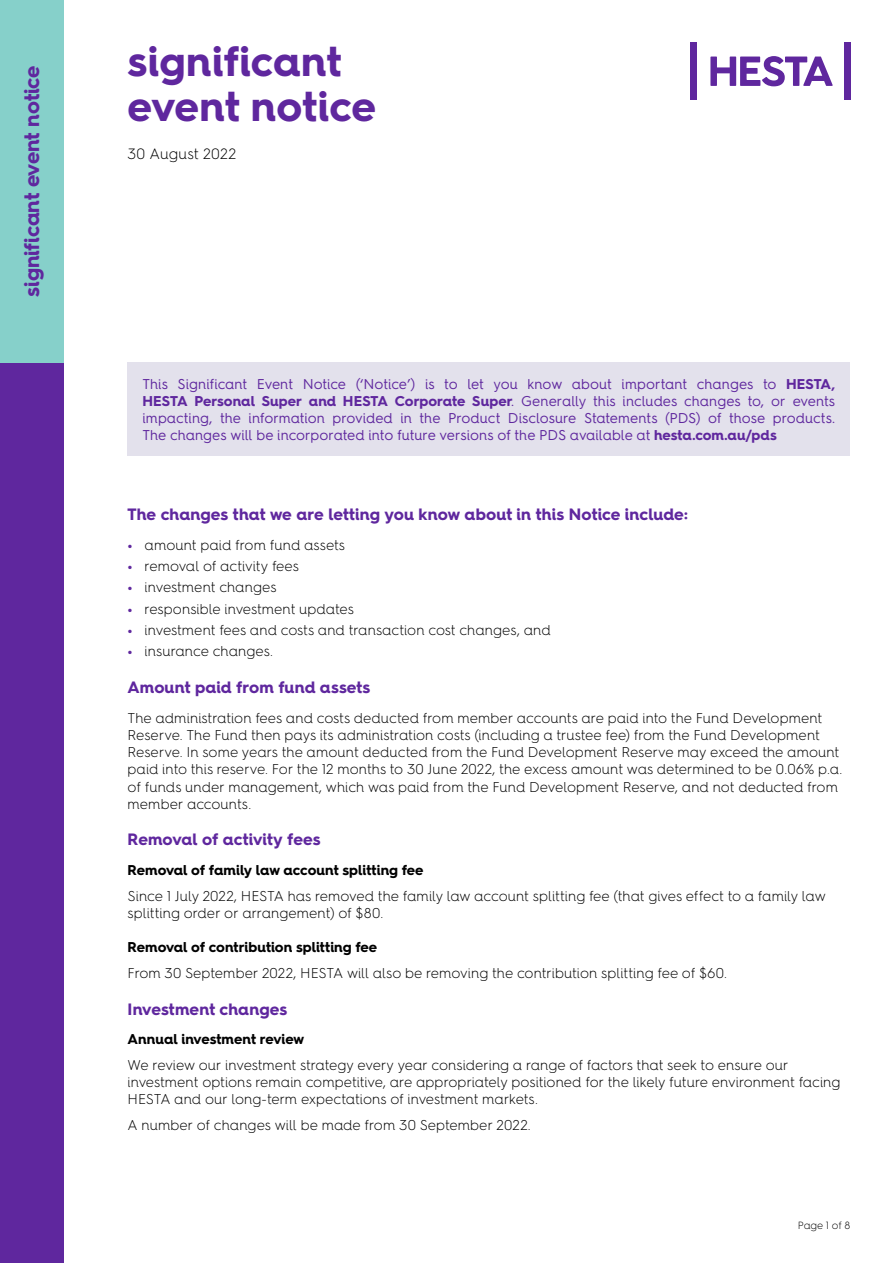
<style>
.page{position:relative;width:893px;height:1263px;background:#fff}
.page>*{position:absolute;margin:0;border:0;box-sizing:border-box;transform-origin:0 0}
.t1{font:700 42px/45px "Hurme Geometric Sans 4";letter-spacing:.005em;color:#5f279e}
.t2{font:700 21px "Hurme Geometric Sans 4";letter-spacing:-.005em;color:#5f279e}
.t3{font:700 16.5px "Hurme Geometric Sans 4";letter-spacing:.005em;color:#5f279e}
.t4{font:300 15px "Hurme Geometric Sans 4";letter-spacing:.01em;color:#000}
.t5{font:300 14.25px/17.1px "Hurme Geometric Sans 4";letter-spacing:-.01em;color:#000}
.t6{font:14.25px/17.1px "Hurme Geometric Sans 4";letter-spacing:-.005em;color:#5f279e;text-align:justify}
.t7{font:700 14.25px "Hurme Geometric Sans 4";color:#000}
.t8{font:300 10.5px "Hurme Geometric Sans 4";letter-spacing:-.02em;color:#000}
.s1{font-weight:700}
.s2{font-weight:700;color:#5f279e}
</style>
<div class="page">
<div style="left:128px;top:362px;width:722px;height:93px;background:#e3e1ec"></div>
<div style="left:690px;top:43px;width:6px;height:57px;background:#5f279e"></div>
<div style="left:844px;top:43px;width:6px;height:57px;background:#5f279e"></div>
<svg style="left:710px;top:56px;width:123px;height:30px"></svg>
<div style="left:0;top:362px;width:64px;height:901px;background:#5f279e"></div>
<div style="left:0;top:0;width:64px;height:362px;background:#86d0ca"></div>
<h2 class="t2" style="left:17px;top:297px;width:233px;rotate:-90deg">significant event notice</h2>
<h1 class="t1" style="left:128px;top:39px;width:250px">significant event notice</h1>
<p class="t4" style="left:128px;top:144px;width:110px">30 August 2022</p>
<p class="t6" style="left:142px;top:375px;width:694px">This Significant Event Notice (‘Notice’) is to let you know about important changes to <span class="s1">HESTA, HESTA Personal Super and HESTA Corporate Super</span>. Generally this includes changes to, or events impacting, the information provided in the Product Disclosure Statements (PDS) of those products.<br>The changes will be incorporated into future versions of the PDS available at <span class="s1">hesta.com.au/pds</span></p>
<p class="t3" style="left:128px;top:502px;width:562px">The changes that we are letting you know about in this Notice include:</p>
<p class="t5" style="left:128px;top:536px;width:219px"><span class="s2">•</span> amount paid from fund assets</p>
<p class="t5" style="left:128px;top:557px;width:173px"><span class="s2">•</span> removal of activity fees</p>
<p class="t5" style="left:128px;top:579px;width:150px"><span class="s2">•</span> investment changes</p>
<p class="t5" style="left:128px;top:600px;width:228px"><span class="s2">•</span> responsible investment updates</p>
<p class="t5" style="left:128px;top:621px;width:425px"><span class="s2">•</span> investment fees and costs and transaction cost changes, and</p>
<p class="t5" style="left:128px;top:643px;width:147px"><span class="s2">•</span> insurance changes.</p>
<p class="t3" style="left:128px;top:676px;width:244px">Amount paid from fund assets</p>
<p class="t5" style="left:128px;top:709px;width:716px">The administration fees and costs deducted from member accounts are paid into the Fund Development Reserve. The Fund then pays its administration costs (including a trustee fee) from the Fund Development Reserve. In some years the amount deducted from the Fund Development Reserve may exceed the amount paid into this reserve. For the 12 months to 30 June 2022, the excess amount was determined to be 0.06% p.a. of funds under management, which was paid from the Fund Development Reserve, and not deducted from member accounts.</p>
<p class="t3" style="left:128px;top:828px;width:195px">Removal of activity fees</p>
<p class="t7" style="left:128px;top:860px;width:298px">Removal of family law account splitting fee</p>
<p class="t5" style="left:128px;top:887px;width:700px">Since 1 July 2022, HESTA has removed the family law account splitting fee (that gives effect to a family law splitting order or arrangement) of $80.</p>
<p class="t7" style="left:128px;top:937px;width:251px">Removal of contribution splitting fee</p>
<p class="t5" style="left:128px;top:964px;width:601px">From 30 September 2022, HESTA will also be removing the contribution splitting fee of $60.</p>
<p class="t3" style="left:128px;top:997px;width:161px">Investment changes</p>
<p class="t7" style="left:128px;top:1029px;width:178px">Annual investment review</p>
<p class="t5" style="left:128px;top:1056px;width:714px">We review our investment strategy every year considering a range of factors that seek to ensure our investment options remain competitive, are appropriately positioned for the likely future environment facing<br>HESTA and our long-term expectations of investment markets.</p>
<p class="t5" style="left:128px;top:1116px;width:405px">A number of changes will be made from 30 September 2022.</p>
<p class="t8" style="left:798px;top:1218px;width:54px">Page 1 of 8</p>
</div>
